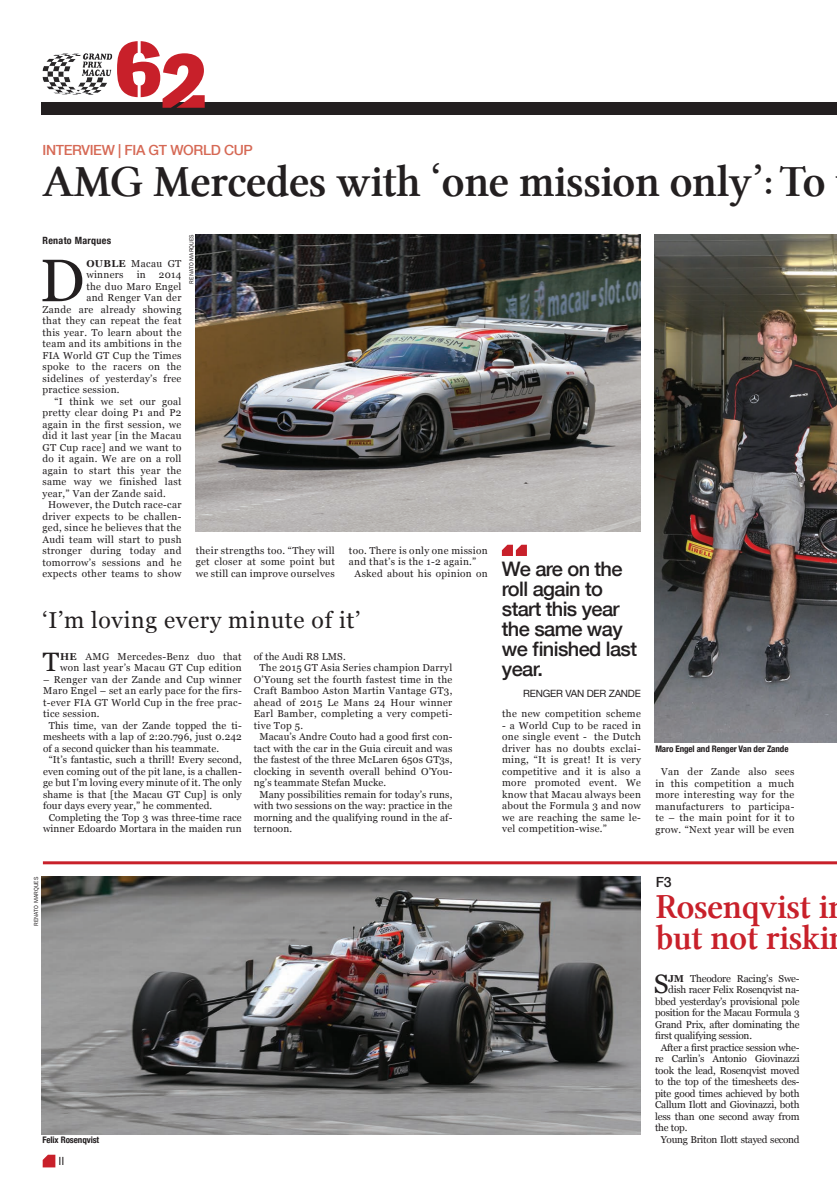
<style>
.page{position:relative;width:837px;height:1191px;background:#fff}
.page>*{position:absolute;margin:0;border:0;box-sizing:border-box;transform-origin:0 0}
.Texto_1{font:59.8px "Georgia";color:#231f20}
.Titulo_2{font:45px "Lin Libertine Z";letter-spacing:-.02em;color:#231f20}
.Titulo_3{font:35px/31px "Lin Libertine Z";letter-spacing:-.02em;color:#c8202a}
.Texto_1-2{font:26.6px "Georgia";color:#231f20}
.titulo_breve{font:23px "Georgia";letter-spacing:.03em;color:#231f20}
.DESTAQUE{font:500 20px/20px "Helvetica Neue";letter-spacing:-.03em;color:#231f20}
.ANTETITULO{font:500 14px "Helvetica Neue";letter-spacing:-.025em;color:#d66955}
.ANTETITULO-2{font:500 14px "Helvetica Neue";color:#231f20}
.t1{font:condensed 11.3px "Helvetica Neue";color:#231f20}
.Texto_1-3{font:10px/11.5px "Georgia";letter-spacing:.03em;color:#231f20;text-align:justify}
.Texto_1-4{font:10px "Georgia";letter-spacing:-.02em;color:#231f20}
.Texto_1-5{font:10px/11.5px "Georgia";letter-spacing:.01em;color:#231f20;text-align:center}
.Texto_1-6{font:10px "Georgia";letter-spacing:-.03em;color:#231f20}
.NOME_destaque{font:10px "Helvetica Neue";letter-spacing:-.02em;color:#231f20}
.Autor{font:700 condensed 10px "Helvetica Neue";letter-spacing:.03em;color:#231f20}
.Legenda{font:700 condensed 9px "Helvetica Neue";letter-spacing:-.01em;color:#231f20}
.Fotografia{font:6px "Franklin Gothic";letter-spacing:.025em;color:#231f20}
.s1{font-weight:700}
</style>
<div class="page">
<div style="left:41px;top:102px;width:795px;height:12px;background:#231f20"></div>
<svg style="left:43px;top:1154px;width:12px;height:13px"></svg>
<hr style="left:43px;top:861px;width:793px;height:3px;background:#c8202a">
<img style="left:43px;top:53px;width:70px;height:42px">
<svg style="left:117px;top:41px;width:88px;height:67px"></svg>
<svg style="left:501px;top:545px;width:25px;height:11px"></svg>
<img style="left:196px;top:234px;width:444px;height:297px">
<img style="left:654px;top:234px;width:182px;height:508px">
<img style="left:42px;top:876px;width:598px;height:258px">
<p class="ANTETITULO" style="left:43px;top:139px;width:212px">INTERVIEW | FIA GT WORLD CUP</p>
<p class="Titulo_2" style="left:43px;top:156px;width:784px">AMG Mercedes with ‘one mission only’: To</p>
<p class="Fotografia" style="left:187px;top:284px;width:51px;rotate:-90deg">RENATO MARQUES</p>
<p class="Autor" style="left:42px;top:232px;width:70px">Renato Marques</p>
<p class="Texto_1" style="left:40px;top:237px;width:46px">D</p>
<p class="Texto_1-3" style="left:86px;top:257px;width:97px"><span class="s1">OUBLE</span> Macau GT winners</p>
<p class="Texto_1-3" style="left:137px;top:268px;width:11px">in</p>
<p class="Texto_1-3" style="left:159px;top:268px;width:24px">2014</p>
<p class="Texto_1-3" style="left:86px;top:280px;width:97px">the duo Maro Engel</p>
<p class="Texto_1-3" style="left:86px;top:291px;width:97px">and Renger Van der</p>
<p class="Texto_1-3" style="left:42px;top:303px;width:140px">Zande are already showing</p>
<p class="Texto_1-3" style="left:42px;top:314px;width:140px">that they can repeat the feat</p>
<p class="Texto_1-3" style="left:42px;top:326px;width:140px">this year. To learn about the</p>
<p class="Texto_1-3" style="left:42px;top:337px;width:140px">team and its ambitions in the</p>
<p class="Texto_1-3" style="left:42px;top:349px;width:140px">FIA World GT Cup the Times</p>
<p class="Texto_1-3" style="left:42px;top:360px;width:140px">spoke to the racers on the</p>
<p class="Texto_1-3" style="left:42px;top:372px;width:140px">sidelines of yesterday’s free</p>
<p class="Texto_1-3" style="left:42px;top:383px;width:79px">practice session.</p>
<p class="Texto_1-3" style="left:42px;top:395px;width:140px;text-indent:12px">“I think we set our goal pretty clear doing P1 and P2 again in the first session, we did it last year [in the Macau GT Cup race] and we want to do it again. We are on a roll again to start this year the same way we finished last year,” Van der Zande said.</p>
<p class="Texto_1-3" style="left:42px;top:498px;width:140px;text-align:center">However, the Dutch race-car driver expects to be challen&shy;ged, since he believes that the<br>Audi team will start to push stronger during today and tomorrow’s sessions and he expects other teams to show</p>
<p class="Texto_1-3" style="left:196px;top:544px;width:140px">their strengths too. “They will get closer at some point but we still can improve ourselves</p>
<p class="Texto_1-3" style="left:349px;top:544px;width:140px">too. There is only one mission and that’s is the 1-2 again.”</p>
<p class="Texto_1-3" style="left:354px;top:567px;width:134px">Asked about his opinion on</p>
<p class="titulo_breve" style="left:43px;top:603px;width:319px">‘I’m loving every minute of it’</p>
<p class="Texto_1-2" style="left:43px;top:642px;width:18px">T</p>
<p class="Texto_1-3" style="left:60px;top:650px;width:183px"><span class="s1">HE</span> AMG Mercedes-Benz duo that won last year’s Macau GT Cup edition</p>
<p class="Texto_1-3" style="left:43px;top:673px;width:200px">– Renger van der Zande and Cup winner Maro Engel – set an early pace for the firs&shy;t-ever FIA GT World Cup in the free prac&shy;tice session.</p>
<p class="Texto_1-3" style="left:43px;top:719px;width:200px;text-indent:6px">This time, van der Zande topped the ti&shy;mesheets with a lap of 2:20.796, just 0.242 of a second quicker than his teammate.</p>
<p class="Texto_1-3" style="left:43px;top:753px;width:200px;text-indent:6px">“It’s fantastic, such a thrill! Every second, even coming out of the pit lane, is a challen&shy;ge but I’m loving every minute of it. The only shame is that [the Macau GT Cup] is only four days every year,” he commented.</p>
<p class="Texto_1-5" style="left:43px;top:811px;width:200px">Completing the Top 3 was three-time race winner Edoardo Mortara in the maiden run</p>
<p class="Texto_1-5" style="left:254px;top:650px;width:93px">of the Audi R8 LMS.</p>
<p class="Texto_1-3" style="left:254px;top:661px;width:200px;text-indent:6px">The 2015 GT Asia Series champion Darryl O’Young set the fourth fastest time in the Craft Bamboo Aston Martin Vantage GT3, ahead of 2015 Le Mans 24 Hour winner Earl Bamber, completing a very competi&shy;tive Top 5.</p>
<p class="Texto_1-3" style="left:254px;top:730px;width:200px;text-indent:6px">Macau’s Andre Couto had a good first con&shy;tact with the car in the Guia circuit and was the fastest of the three McLaren 650s GT3s, clocking in seventh overall behind O’You&shy;ng’s teammate Stefan Mucke.</p>
<p class="Texto_1-3" style="left:254px;top:788px;width:200px;text-indent:6px">Many possibilities remain for today’s runs, with two sessions on the way: practice in the morning and the qualifying round in the af&shy;ternoon.</p>
<p class="DESTAQUE" style="left:501px;top:558px;width:136px">We are on the roll again to start this year the same way we finished last year.</p>
<p class="NOME_destaque" style="left:523px;top:686px;width:119px">RENGER VAN DER ZANDE</p>
<p class="Texto_1-3" style="left:502px;top:707px;width:140px">the new competition scheme</p>
<p class="Texto_1-3" style="left:502px;top:719px;width:140px">- a World Cup to be raced in one single event - the Dutch driver has no doubts exclai&shy;ming, “It is great! It is very competitive and it is also a more promoted event. We know that Macau always been about the Formula 3 and now we are reaching the same le&shy;vel competition-wise.”</p>
<p class="Legenda" style="left:655px;top:741px;width:135px">Maro Engel and Renger Van der Zande</p>
<p class="Texto_1-3" style="left:655px;top:765px;width:140px;text-align:center">Van der Zande also sees in this competition a much more interesting way for the manufacturers to participa&shy;te – the main point for it to grow. “Next year will be even</p>
<p class="Fotografia" style="left:33px;top:926px;width:51px;rotate:-90deg">RENATO MARQUES</p>
<p class="Legenda" style="left:43px;top:1132px;width:58px">Felix Rosenqvist</p>
<p class="t1" style="left:59px;top:1154px;width:7px">II</p>
<p class="ANTETITULO-2" style="left:655px;top:870px;width:17px">F3</p>
<p class="Titulo_3" style="left:655px;top:892px;width:175px">Rosenqvist i but not riski</p>
<p class="Texto_1-2" style="left:653px;top:964px;width:16px">S</p>
<p class="Texto_1-4" style="left:668px;top:971px;width:133px"><span class="s1">JM</span> Theodore Racing’s Swe-</p>
<p class="Texto_1-4" style="left:668px;top:982px;width:133px">dish racer Felix Rosenqvist na-</p>
<p class="Texto_1-4" style="left:654px;top:994px;width:146px">bbed yesterday’s provisional pole</p>
<p class="Texto_1-4" style="left:654px;top:1005px;width:146px">position for the Macau Formula 3</p>
<p class="Texto_1-4" style="left:654px;top:1017px;width:146px">Grand Prix, after dominating the</p>
<p class="Texto_1-4" style="left:654px;top:1028px;width:98px">first qualifying session.</p>
<p class="Texto_1-3" style="left:654px;top:1041px;width:146px;text-indent:6px">After a first practice session whe&shy;re Carlin’s Antonio Giovinazzi took the lead, Rosenqvist moved to the top of the timesheets des&shy;pite good times achieved by both Callum Ilott and Giovinazzi, both less than one second away from the top.</p>
<p class="Texto_1-6" style="left:660px;top:1132px;width:140px">Young Briton Ilott stayed second</p>
</div>
